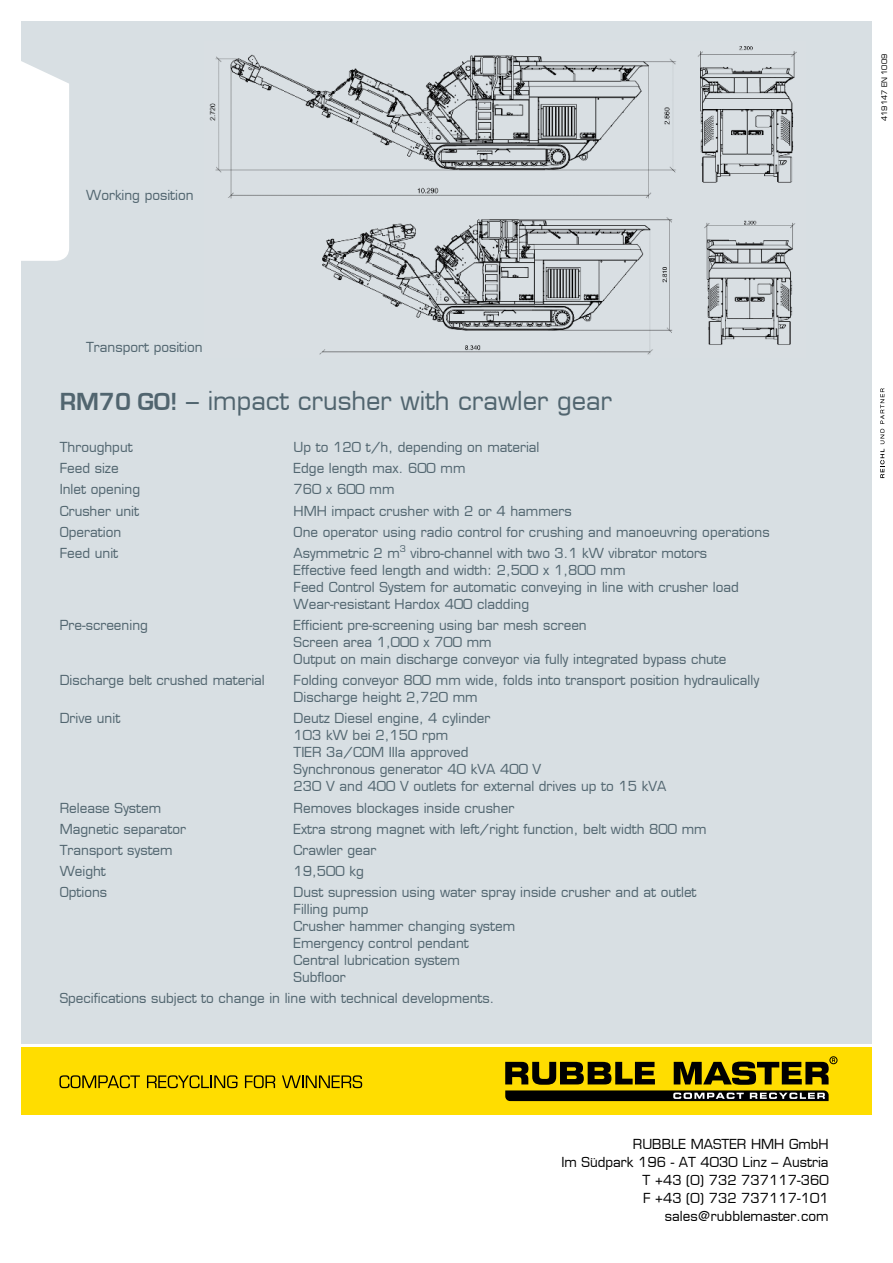
<style>
.page{position:relative;width:893px;height:1263px;background:#fff}
.page>*{position:absolute;margin:0;border:0;box-sizing:border-box;transform-origin:0 0}
.t1{font:25.5px "Eurostile";color:#51656f}
.t2{font:13.5px/17px "Eurostile";color:#51656f}
.t3{font:13.5px/18px "Eurostile";color:#000;text-align:right}
.t4{font:7.5px "Eurostile";color:#000}
.s1{font-weight:700}
</style>
<div class="page">
<div style="left:21px;top:21px;width:851px;height:1022px;background:#d8dfe3"></div>
<div style="left:21px;top:61px;width:48px;height:200px;background:#fff"></div>
<img style="left:209px;top:46px;width:588px;height:309px">
<div style="left:21px;top:1047px;width:851px;height:67px;background:#fd0"></div>
<div style="left:829px;top:1056px;width:8px;height:8px;border:1px solid #000;border-radius:50%"></div>
<svg style="left:505px;top:1058px;width:330px;height:43px"></svg>
<svg style="left:59px;top:1075px;width:81px;height:13px"></svg>
<svg style="left:147px;top:1075px;width:90px;height:13px"></svg>
<svg style="left:245px;top:1075px;width:30px;height:13px"></svg>
<svg style="left:282px;top:1075px;width:80px;height:13px"></svg>
<svg style="left:880px;top:388px;width:4px;height:90px"></svg>
<p class="t2" style="left:86px;top:186px;width:109px">Working position</p>
<p class="t4" style="left:880px;top:121px;width:68px;rotate:-90deg">419147 EN 1009</p>
<p class="t2" style="left:86px;top:338px;width:118px">Transport position</p>
<h1 class="t1" style="left:60px;top:385px;width:554px"><span class="s1">RM70 GO!</span> – impact crusher with crawler gear</h1>
<p class="t2" style="left:60px;top:439px;width:74px">Throughput</p>
<p class="t2" style="left:294px;top:439px;width:247px">Up to 120 t/h, depending on material</p>
<p class="t2" style="left:60px;top:460px;width:60px">Feed size</p>
<p class="t2" style="left:294px;top:460px;width:173px">Edge length max. 600 mm</p>
<p class="t2" style="left:60px;top:481px;width:82px">Inlet opening</p>
<p class="t2" style="left:294px;top:481px;width:102px">760 x 600 mm</p>
<p class="t2" style="left:60px;top:502px;width:81px">Crusher unit</p>
<p class="t2" style="left:294px;top:502px;width:279px">HMH impact crusher with 2 or 4 hammers</p>
<p class="t2" style="left:60px;top:523px;width:63px">Operation</p>
<p class="t2" style="left:294px;top:523px;width:477px">One operator using radio control for crushing and manoeuvring operations</p>
<p class="t2" style="left:60px;top:545px;width:60px">Feed unit</p>
<p class="t2" style="left:294px;top:545px;width:447px">Asymmetric 2 m<sup>3</sup> vibro-channel with two 3.1 kW vibrator motors Effective feed length and width: 2,500 x 1,800 mm<br>Feed Control System for automatic conveying in line with crusher load Wear-resistant Hardox 400 cladding</p>
<p class="t2" style="left:60px;top:617px;width:90px">Pre-screening</p>
<p class="t2" style="left:294px;top:617px;width:434px">Efficient pre-screening using bar mesh screen<br>Screen area 1,000 x 700 mm<br>Output on main discharge conveyor via fully integrated bypass chute</p>
<p class="t2" style="left:60px;top:672px;width:207px">Discharge belt crushed material</p>
<p class="t2" style="left:294px;top:672px;width:467px">Folding conveyor 800 mm wide, folds into transport position hydraulically<br>Discharge height 2,720 mm</p>
<p class="t2" style="left:60px;top:710px;width:62px">Drive unit</p>
<p class="t2" style="left:294px;top:710px;width:374px">Deutz Diesel engine, 4 cylinder<br>103 kW bei 2,150 rpm<br>TIER 3a/COM IIIa approved<br>Synchronous generator 40 kVA 400 V<br>230 V and 400 V outlets for external drives up to 15 kVA</p>
<p class="t2" style="left:60px;top:799px;width:103px">Release System</p>
<p class="t2" style="left:294px;top:799px;width:222px">Removes blockages inside crusher</p>
<p class="t2" style="left:60px;top:820px;width:128px">Magnetic separator</p>
<p class="t2" style="left:294px;top:820px;width:415px">Extra strong magnet with left/right function, belt width 800 mm</p>
<p class="t2" style="left:60px;top:841px;width:114px">Transport system</p>
<p class="t2" style="left:294px;top:841px;width:84px">Crawler gear</p>
<p class="t2" style="left:60px;top:863px;width:48px">Weight</p>
<p class="t2" style="left:294px;top:863px;width:72px">19,500 kg</p>
<p class="t2" style="left:60px;top:884px;width:49px">Options</p>
<p class="t2" style="left:294px;top:884px;width:404px">Dust supression using water spray inside crusher and at outlet<br>Filling pump<br>Crusher hammer changing system<br>Emergency control pendant<br>Central lubrication system<br>Subfloor</p>
<p class="t2" style="left:60px;top:990px;width:436px">Specifications subject to change in line with technical developments.</p>
<p class="t3" style="left:561px;top:1135px;width:269px">RUBBLE MASTER HMH GmbH<br>Im Südpark 196 - AT 4030 Linz – Austria<br>T +43 (0) 732 737117-360<br>F +43 (0) 732 737117-101 sales@rubblemaster.com</p>
</div>
